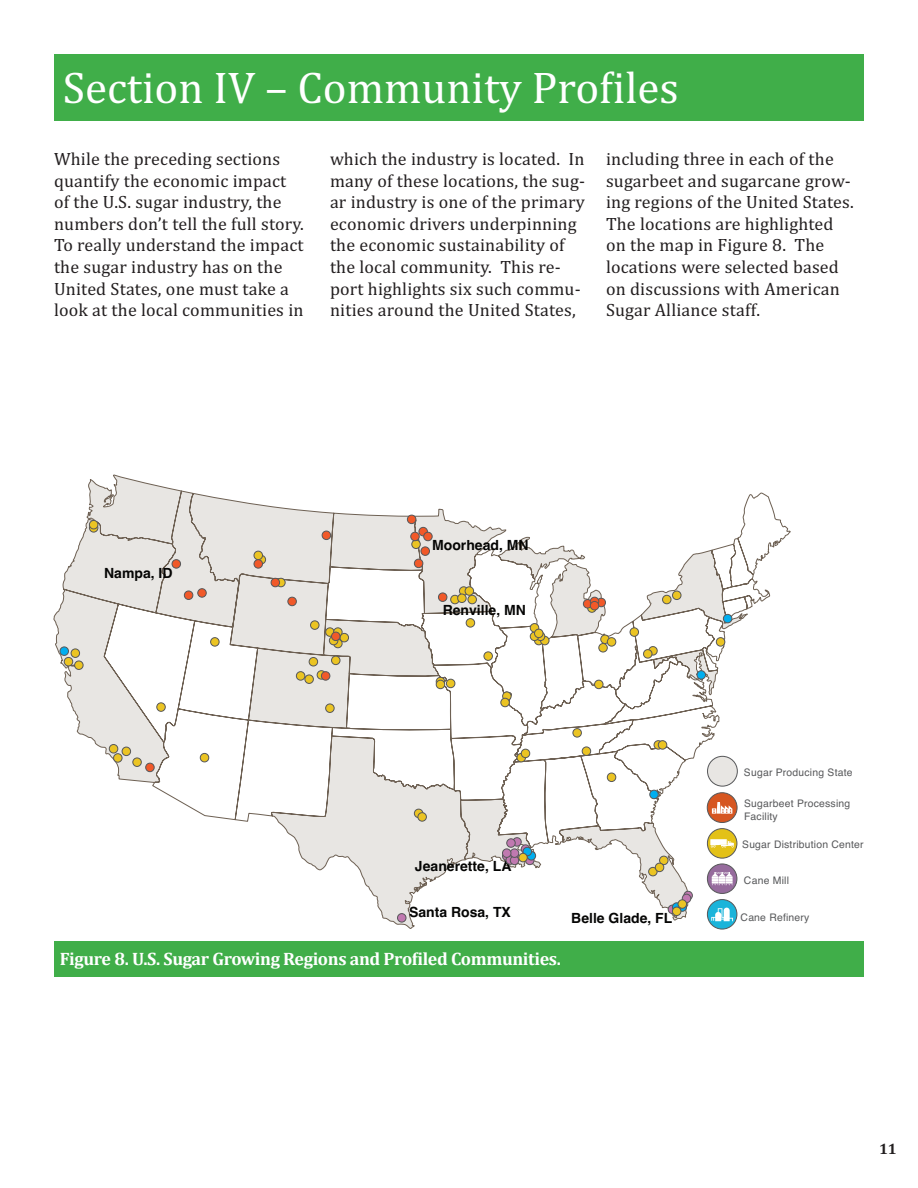
<style>
.page{position:relative;width:918px;height:1188px;background:#fff}
.page>*{position:absolute;margin:0;border:0;box-sizing:border-box;transform-origin:0 0}
.t1{font:45px "Cambria";color:#fff}
.t2{font:18px/21.6px "Cambria";letter-spacing:.01em;color:#231f20}
.t3{font:700 18px "Cambria";letter-spacing:-.02em;color:#fff}
.t4{font:700 15px "Cambria";color:#231f20}
.t5{font:700 13.95px "Helvetica";color:#050504}
.t6{font:10.35px/12.5px "Helvetica";letter-spacing:.02em;color:#57585a}
</style>
<div class="page">
<div style="left:54px;top:941px;width:810px;height:35px;background:#40ae49"></div>
<svg style="left:54px;top:475px;width:737px;height:454px"></svg>
<div style="left:630px;top:628px;width:9px;height:9px;background:#ebc423;border:1px solid #57585a;border-radius:50%"></div>
<svg style="left:587px;top:604px;width:9px;height:8px"></svg>
<div style="left:601px;top:635px;width:8px;height:9px;background:#ebc423;border:1px solid #57585a;border-radius:50%"></div>
<div style="left:599px;top:643px;width:8px;height:9px;background:#ebc423;border:1px solid #57585a;border-radius:50%"></div>
<div style="left:607px;top:637px;width:9px;height:9px;background:#ebc423;border:1px solid #57585a;border-radius:50%"></div>
<div style="left:594px;top:680px;width:9px;height:9px;background:#ebc423;border:1px solid #57585a;border-radius:50%"></div>
<div style="left:573px;top:728px;width:9px;height:9px;background:#ebc423;border:1px solid #57585a;border-radius:50%"></div>
<div style="left:517px;top:753px;width:9px;height:9px;background:#ebc423;border:1px solid #57585a;border-radius:50%"></div>
<div style="left:521px;top:749px;width:9px;height:9px;background:#ebc423;border:1px solid #57585a;border-radius:50%"></div>
<div style="left:582px;top:747px;width:9px;height:9px;background:#ebc423;border:1px solid #57585a;border-radius:50%"></div>
<div style="left:607px;top:773px;width:9px;height:9px;background:#ebc423;border:1px solid #57585a;border-radius:50%"></div>
<div style="left:519px;top:853px;width:8px;height:9px;background:#ebc423;border:1px solid #57585a;border-radius:50%"></div>
<div style="left:659px;top:856px;width:9px;height:9px;background:#ebc423;border:1px solid #57585a;border-radius:50%"></div>
<div style="left:648px;top:867px;width:9px;height:9px;background:#ebc423;border:1px solid #57585a;border-radius:50%"></div>
<div style="left:655px;top:863px;width:9px;height:9px;background:#ebc423;border:1px solid #57585a;border-radius:50%"></div>
<div style="left:678px;top:900px;width:9px;height:8px;background:#ebc423;border:1px solid #57585a;border-radius:50%"></div>
<svg style="left:654px;top:740px;width:9px;height:9px"></svg>
<div style="left:658px;top:740px;width:9px;height:9px;background:#ebc423;border:1px solid #57585a;border-radius:50%"></div>
<div style="left:502px;top:692px;width:9px;height:9px;background:#ebc423;border:1px solid #57585a;border-radius:50%"></div>
<div style="left:534px;top:636px;width:9px;height:9px;background:#ebc423;border:1px solid #57585a;border-radius:50%"></div>
<div style="left:540px;top:636px;width:9px;height:9px;background:#ebc423;border:1px solid #57585a;border-radius:50%"></div>
<svg style="left:536px;top:632px;width:9px;height:9px"></svg>
<div style="left:530px;top:632px;width:9px;height:9px;background:#ebc423;border:1px solid #57585a;border-radius:50%"></div>
<div style="left:530px;top:623px;width:9px;height:9px;background:#ebc423;border:1px solid #57585a;border-radius:50%"></div>
<div style="left:534px;top:629px;width:9px;height:9px;background:#ebc423;border:1px solid #57585a;border-radius:50%"></div>
<div style="left:501px;top:698px;width:9px;height:9px;background:#ebc423;border:1px solid #57585a;border-radius:50%"></div>
<svg style="left:459px;top:587px;width:9px;height:8px"></svg>
<div style="left:465px;top:587px;width:9px;height:8px;background:#ebc423;border:1px solid #57585a;border-radius:50%"></div>
<div style="left:451px;top:595px;width:8px;height:9px;background:#ebc423;border:1px solid #57585a;border-radius:50%"></div>
<div style="left:457px;top:594px;width:9px;height:9px;background:#ebc423;border:1px solid #57585a;border-radius:50%"></div>
<div style="left:468px;top:595px;width:9px;height:9px;background:#ebc423;border:1px solid #57585a;border-radius:50%"></div>
<div style="left:672px;top:907px;width:9px;height:9px;background:#ebc423;border:1px solid #57585a;border-radius:50%"></div>
<div style="left:146px;top:763px;width:8px;height:9px;background:#f15929;border:1px solid #57585a;border-radius:50%"></div>
<div style="left:271px;top:578px;width:9px;height:9px;background:#f15929;border:1px solid #57585a;border-radius:50%"></div>
<div style="left:172px;top:559px;width:9px;height:9px;background:#f15929;border:1px solid #57585a;border-radius:50%"></div>
<div style="left:184px;top:591px;width:9px;height:9px;background:#f15929;border:1px solid #57585a;border-radius:50%"></div>
<div style="left:198px;top:589px;width:8px;height:8px;background:#f15929;border:1px solid #57585a;border-radius:50%"></div>
<div style="left:288px;top:597px;width:9px;height:9px;background:#f15929;border:1px solid #57585a;border-radius:50%"></div>
<div style="left:254px;top:559px;width:9px;height:9px;background:#f15929;border:1px solid #57585a;border-radius:50%"></div>
<div style="left:322px;top:531px;width:9px;height:9px;background:#f15929;border:1px solid #57585a;border-radius:50%"></div>
<div style="left:407px;top:515px;width:9px;height:9px;background:#f15929;border:1px solid #57585a;border-radius:50%"></div>
<div style="left:438px;top:593px;width:9px;height:9px;background:#f15929;border:1px solid #57585a;border-radius:50%"></div>
<div style="left:583px;top:599px;width:9px;height:9px;background:#f15929;border:1px solid #57585a;border-radius:50%"></div>
<svg style="left:597px;top:598px;width:9px;height:9px"></svg>
<div style="left:590px;top:597px;width:9px;height:9px;background:#f15929;border:1px solid #57585a;border-radius:50%"></div>
<div style="left:590px;top:601px;width:9px;height:9px;background:#f15929;border:1px solid #57585a;border-radius:50%"></div>
<div style="left:414px;top:559px;width:9px;height:9px;background:#f15929;border:1px solid #57585a;border-radius:50%"></div>
<div style="left:421px;top:547px;width:9px;height:9px;background:#f15929;border:1px solid #57585a;border-radius:50%"></div>
<div style="left:419px;top:527px;width:9px;height:9px;background:#f15929;border:1px solid #57585a;border-radius:50%"></div>
<div style="left:424px;top:532px;width:8px;height:9px;background:#f15929;border:1px solid #57585a;border-radius:50%"></div>
<div style="left:411px;top:532px;width:8px;height:9px;background:#f15929;border:1px solid #57585a;border-radius:50%"></div>
<div style="left:331px;top:632px;width:9px;height:9px;background:#f15929;border:1px solid #57585a;border-radius:50%"></div>
<div style="left:321px;top:671px;width:9px;height:9px;background:#f15929;border:1px solid #57585a;border-radius:50%"></div>
<div style="left:54px;top:54px;width:810px;height:67px;background:#40ae49"></div>
<p class="t1" style="left:63px;top:61px;width:618px">Section IV – Community Profiles</p>
<p class="t2" style="left:54px;top:148px;width:252px">While the preceding sections quantify the economic impact of the U.S. sugar industry, the numbers don’t tell the full story.<br>To really understand the impact the sugar industry has on the<br>United States, one must take a look at the local communities in</p>
<p class="t2" style="left:330px;top:148px;width:257px">which the industry is located. In many of these locations, the sug&shy;ar industry is one of the primary economic drivers underpinning the economic sustainability of the local community. This re&shy;port highlights six such commu&shy;nities around the United States,</p>
<p class="t2" style="left:606px;top:148px;width:249px">including three in each of the sugarbeet and sugarcane grow&shy;ing regions of the United States.<br>The locations are highlighted on the map in Figure 8. The locations were selected based on discussions with American<br>Sugar Alliance staff.</p>
<p class="t5" style="left:104px;top:565px;width:70px">Nampa, ID</p>
<p class="t5" style="left:432px;top:537px;width:98px">Moorhead, MN</p>
<p class="t5" style="left:443px;top:601px;width:85px">Renville, MN</p>
<p class="t5" style="left:415px;top:858px;width:98px">Jeanerette, LA</p>
<p class="t5" style="left:409px;top:904px;width:103px">Santa Rosa, TX</p>
<p class="t5" style="left:571px;top:909px;width:103px">Belle Glade, FL</p>
<p class="t3" style="left:60px;top:947px;width:503px">Figure 8. U.S. Sugar Growing Regions and Profiled Communities.</p>
<p class="t6" style="left:744px;top:767px;width:110px">Sugar Producing State</p>
<p class="t6" style="left:744px;top:798px;width:108px">Sugarbeet Processing<br>Facility</p>
<p class="t6" style="left:742px;top:839px;width:123px">Sugar Distribution Center</p>
<p class="t6" style="left:744px;top:874px;width:47px">Cane Mill</p>
<p class="t6" style="left:741px;top:911px;width:70px">Cane Refinery</p>
<p class="t4" style="left:879px;top:1140px;width:19px">11</p>
</div>
